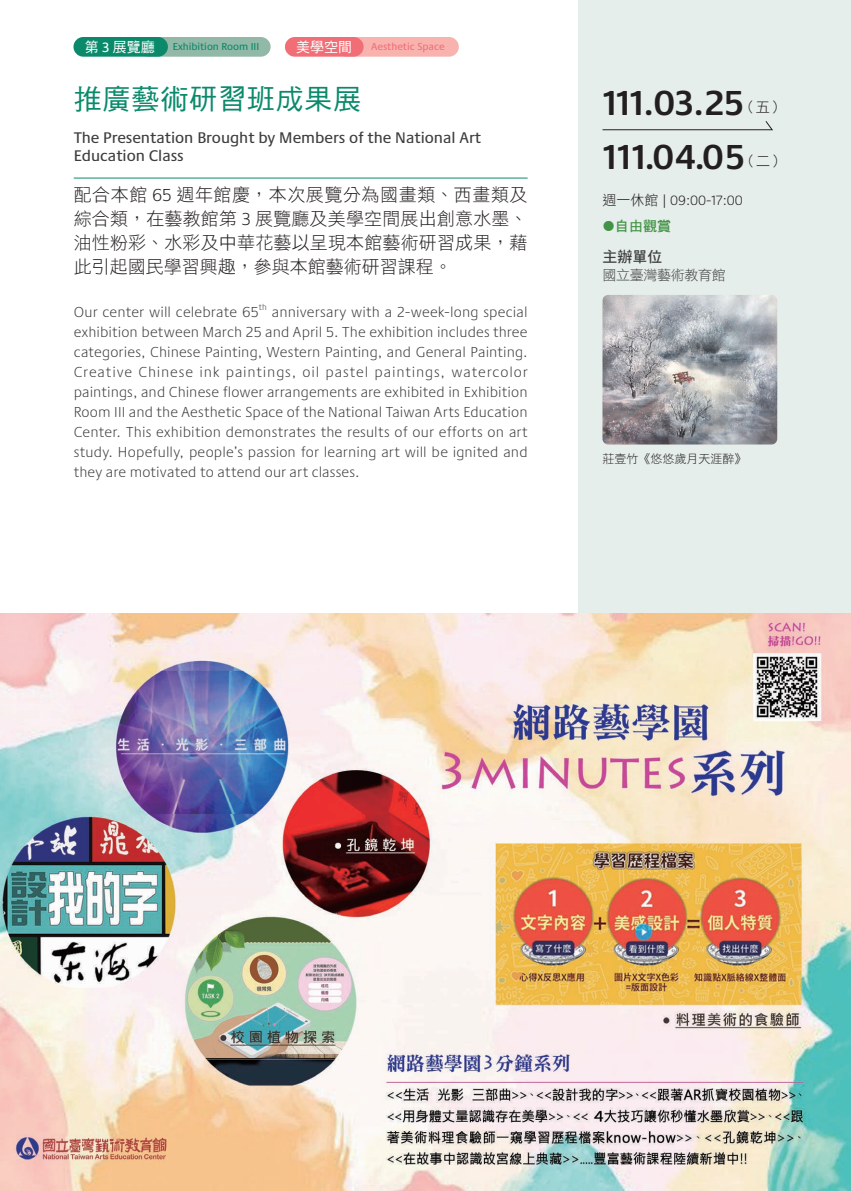
<style>
.page{position:relative;width:851px;height:1191px;background:#fff}
.page>*{position:absolute;margin:0;border:0;box-sizing:border-box;transform-origin:0 0}
.日期_月_日{font:600 36px "Praxis Next";letter-spacing:-.01em;color:#231f20}
.標題_中文{font:28px "DF Hei Std W5";letter-spacing:.03em;color:#0a8a6b}
.內文_中文{font:18px/24px "DF Hei Std W3";letter-spacing:.01em;color:#231f20;text-align:justify}
.標題_英文{font:500 16px/18px "Praxis Next";color:#3e3e3f}
.內文_英文{font:300 15px/20px "Praxis Next";letter-spacing:.015em;color:#3e3e3f;text-align:justify}
.單位{font:15px "DF Hei Std W7";color:#3e3e3f}
.資訊{font:300 14px "Praxis Next";color:#231f20}
.t1{font:14px "DF Hei Std W5";color:#fff}
.單位_小{font:14px "DF Hei Std W3";letter-spacing:-.025em;color:#3e3e3f}
.日期_月_日-2{font:14px "DF Hei Std W3";color:#231f20}
.參觀資訊{font:14px "DF Hei Std W7";color:#429345}
.圖說{font:12px "DF Hei Std W3";color:#231f20}
.t2{font:500 10.4px "Praxis Next";letter-spacing:-.005em;color:#0a8a6b}
.t3{font:500 10.4px "Praxis Next";color:#f16e76}
.內文_英文-2{font:300 8.8px "Praxis Next";color:#3e3e3f}
.s1{font-family:"Praxis Next";font-weight:500}
.s2{font-family:"Praxis Next";font-weight:300}
.s3{font-family:"DF Hei Std W3";font-weight:400}
</style>
<div class="page">
<div style="left:578px;top:0;width:272px;height:1191px;background:#e5eeea"></div>
<div style="left:337px;top:37px;width:122px;height:20px;background:#f9b3af;border-radius:10px"></div>
<div style="left:285px;top:37px;width:78px;height:20px;background:#f16e76;border-radius:10px"></div>
<div style="left:139px;top:37px;width:131px;height:20px;background:#92b8a8;border-radius:10px"></div>
<div style="left:73px;top:37px;width:95px;height:20px;background:#0a8a6b;border-radius:10px"></div>
<svg style="left:602px;top:121px;width:171px;height:9px"></svg>
<img style="left:602px;top:295px;width:175px;height:149px">
<hr style="left:74px;top:178px;width:453px;height:1px;background:#0a8a6b">
<img style="left:0;top:613px;width:850px;height:578px">
<p class="t1" style="left:85px;top:39px;width:72px">第 <span class="s1">3</span> 展覽廳</p>
<p class="t2" style="left:173px;top:38px;width:88px">Exhibition Room III</p>
<p class="t1" style="left:296px;top:39px;width:57px">美學空間</p>
<p class="t3" style="left:371px;top:38px;width:75px">Aesthetic Space</p>
<p class="標題_中文" style="left:74px;top:84px;width:289px">推廣藝術研習班成果展</p>
<p class="標題_英文" style="left:74px;top:128px;width:408px">The Presentation Brought by Members of the National Art<br>Education Class</p>
<p class="內文_中文" style="left:74px;top:182px;width:455px">配合本館 <span class="s2">65</span> 週年館慶，本次展覽分為國畫類、西畫類及綜合類，在藝教館第 <span class="s2">3</span> 展覽廳及美學空間展出創意水墨、油性粉彩、水彩及中華花藝以呈現本館藝術研習成果，藉此引起國民學習興趣，參與本館藝術研習課程。</p>
<p class="內文_英文" style="left:74px;top:301px;width:187px">Our center will celebrate 65</p>
<p class="內文_英文-2" style="left:259px;top:300px;width:10px">th</p>
<p class="內文_英文" style="left:74px;top:301px;width:455px;text-indent:198px">anniversary with a 2-week-long special exhibition between March 25 and April 5. The exhibition includes three categories, Chinese Painting, Western Painting, and General Painting.<br>Creative Chinese ink paintings, oil pastel paintings, watercolor paintings, and Chinese flower arrangements are exhibited in Exhibition Room III and the Aesthetic Space of the National Taiwan Arts Education Center. This exhibition demonstrates the results of our efforts on art study. Hopefully, people’s passion for learning art will be ignited and they are motivated to attend our art classes.</p>
<p class="日期_月_日" style="left:602px;top:75px;width:143px">111.03.25</p>
<p class="日期_月_日-2" style="left:741px;top:99px;width:43px">（五）</p>
<p class="日期_月_日" style="left:602px;top:129px;width:144px">111.04.05</p>
<p class="日期_月_日-2" style="left:742px;top:153px;width:43px">（二）</p>
<p class="資訊" style="left:602px;top:190px;width:142px"><span class="s3">週一休館</span> | 09:00-17:00</p>
<p class="參觀資訊" style="left:615px;top:218px;width:57px">自由觀賞</p>
<p class="單位" style="left:602px;top:248px;width:61px">主辦單位</p>
<p class="單位_小" style="left:602px;top:267px;width:125px">國立臺灣藝術教育館</p>
<p class="圖說" style="left:602px;top:452px;width:145px">莊壹竹《悠悠歲月天涯醉》</p>
</div>
